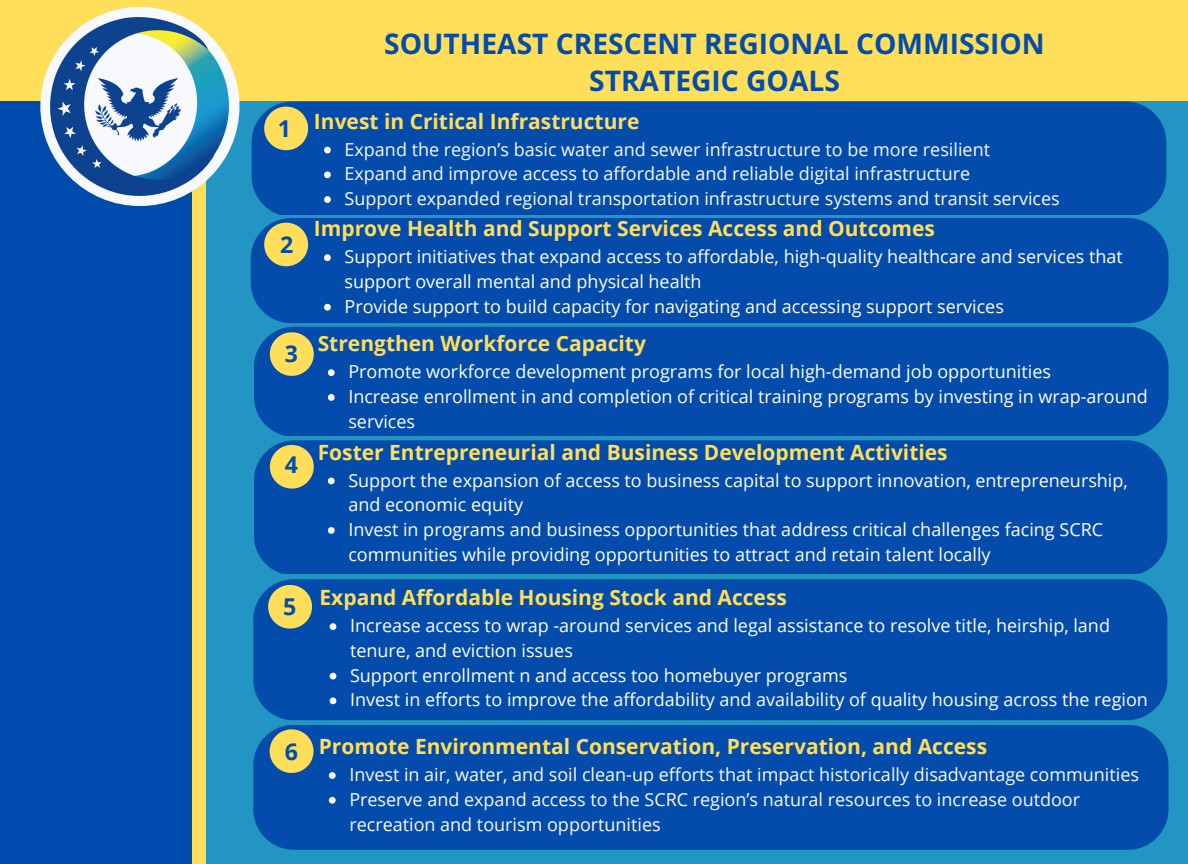
<style>
.page{position:relative;width:1188px;height:864px;background:#2395c2}
.page>*{position:absolute;margin:0;border:0;box-sizing:border-box;transform-origin:0 0}
.t1{font:700 28.2px/36.3px "Open Sans";color:#044cab;text-align:center}
.t2{font:700 23.25px "Open Sans";color:#044cab}
.t3{font:700 21px "Open Sans";color:#ffde59}
.t4{font:18px/24.8px "Open Sans";color:#fff}
.t5{font:18px/24.8px "Open Sans";color:#f8f9fc}
</style>
<div class="page">
<div style="left:0;top:30px;width:206px;height:834px;background:#ffde59"></div>
<div style="left:0;top:50px;width:192px;height:814px;background:#004aad"></div>
<div style="left:0;top:0;width:1188px;height:100px;background:#ffde59"></div>
<div style="left:252px;top:102px;width:914px;height:113px;background:#044cab"></div>
<svg style="left:264px;top:107px;width:44px;height:43px;background:#cbc06a"></svg>
<div style="left:40px;top:7px;width:200px;height:199px;background:#f8f9fc;border-radius:50%"></div>
<img style="left:50px;top:18px;width:178px;height:177px">
<div style="left:253px;top:579px;width:914px;height:141px;background:#044cab;border-radius:40px"></div>
<svg style="left:268px;top:585px;width:44px;height:44px"></svg>
<div style="left:254px;top:440px;width:913px;height:134px;background:#044cab"></div>
<svg style="left:270px;top:445px;width:44px;height:44px;background:#c6bd6b"></svg>
<div style="left:251px;top:218px;width:917px;height:105px;background:#044cab;border-radius:40px"></div>
<svg style="left:264px;top:223px;width:44px;height:43px"></svg>
<div style="left:254px;top:327px;width:914px;height:109px;background:#044cab"></div>
<div style="left:253px;top:725px;width:915px;height:125px;background:#044cab;border-radius:40px"></div>
<svg style="left:270px;top:729px;width:44px;height:44px"></svg>
<svg style="left:270px;top:332px;width:44px;height:44px;background:#c6bd6b"></svg>
<svg style="left:328px;top:478px;width:7px;height:6px"></svg>
<svg style="left:328px;top:527px;width:7px;height:7px"></svg>
<svg style="left:328px;top:369px;width:7px;height:7px"></svg>
<svg style="left:328px;top:394px;width:7px;height:7px"></svg>
<svg style="left:324px;top:147px;width:7px;height:6px"></svg>
<svg style="left:324px;top:171px;width:7px;height:7px"></svg>
<svg style="left:324px;top:196px;width:7px;height:7px"></svg>
<svg style="left:324px;top:254px;width:7px;height:7px"></svg>
<svg style="left:324px;top:304px;width:7px;height:7px"></svg>
<svg style="left:330px;top:623px;width:6px;height:7px"></svg>
<svg style="left:330px;top:673px;width:6px;height:6px"></svg>
<svg style="left:330px;top:697px;width:6px;height:7px"></svg>
<svg style="left:329px;top:772px;width:7px;height:7px"></svg>
<svg style="left:329px;top:797px;width:7px;height:7px"></svg>
<p class="t2" style="left:278px;top:112px;width:15px">1</p>
<p class="t2" style="left:280px;top:228px;width:15px">2</p>
<p class="t2" style="left:285px;top:337px;width:15px">3</p>
<p class="t2" style="left:285px;top:448px;width:15px">4</p>
<p class="t2" style="left:283px;top:590px;width:15px">5</p>
<p class="t2" style="left:285px;top:735px;width:15px">6</p>
<h1 class="t1" style="left:384px;top:25px;width:662px">SOUTHEAST CRESCENT REGIONAL COMMISSION<br>STRATEGIC GOALS</h1>
<p class="t3" style="left:314px;top:106px;width:327px">Invest in Critical Infrastructure</p>
<p class="t5" style="left:345px;top:136px;width:717px">Expand the region’s basic water and sewer infrastructure to be more resilient<br>Expand and improve access to affordable and reliable digital infrastructure<br>Support expanded regional transportation infrastructure systems and transit services</p>
<p class="t3" style="left:314px;top:214px;width:622px">Improve Health and Support Services Access and Outcomes</p>
<p class="t4" style="left:345px;top:244px;width:780px">Support initiatives that expand access to affordable, high-quality healthcare and services that support overall mental and physical health<br>Provide support to build capacity for navigating and accessing support services</p>
<p class="t3" style="left:318px;top:329px;width:330px">Strengthen Workforce Capacity</p>
<p class="t4" style="left:348px;top:359px;width:801px">Promote workforce development programs for local high-demand job opportunities<br>Increase enrollment in and completion of critical training programs by investing in wrap-around services</p>
<p class="t3" style="left:318px;top:437px;width:631px">Foster Entrepreneurial and Business Development Activities</p>
<p class="t4" style="left:348px;top:467px;width:781px">Support the expansion of access to business capital to support innovation, entrepreneurship, and economic equity<br>Invest in programs and business opportunities that address critical challenges facing SCRC communities while providing opportunities to attract and retain talent locally</p>
<p class="t3" style="left:320px;top:583px;width:469px">Expand Affordable Housing Stock and Access</p>
<p class="t4" style="left:350px;top:613px;width:799px">Increase access to wrap -around services and legal assistance to resolve title, heirship, land tenure, and eviction issues<br>Support enrollment n and access too homebuyer programs<br>Invest in efforts to improve the affordability and availability of quality housing across the region</p>
<p class="t3" style="left:319px;top:732px;width:670px">Promote Environmental Conservation, Preservation, and Access</p>
<p class="t5" style="left:349px;top:762px;width:791px">Invest in air, water, and soil clean-up efforts that impact historically disadvantage communities<br>Preserve and expand access to the SCRC region’s natural resources to increase outdoor recreation and tourism opportunities</p>
</div>
